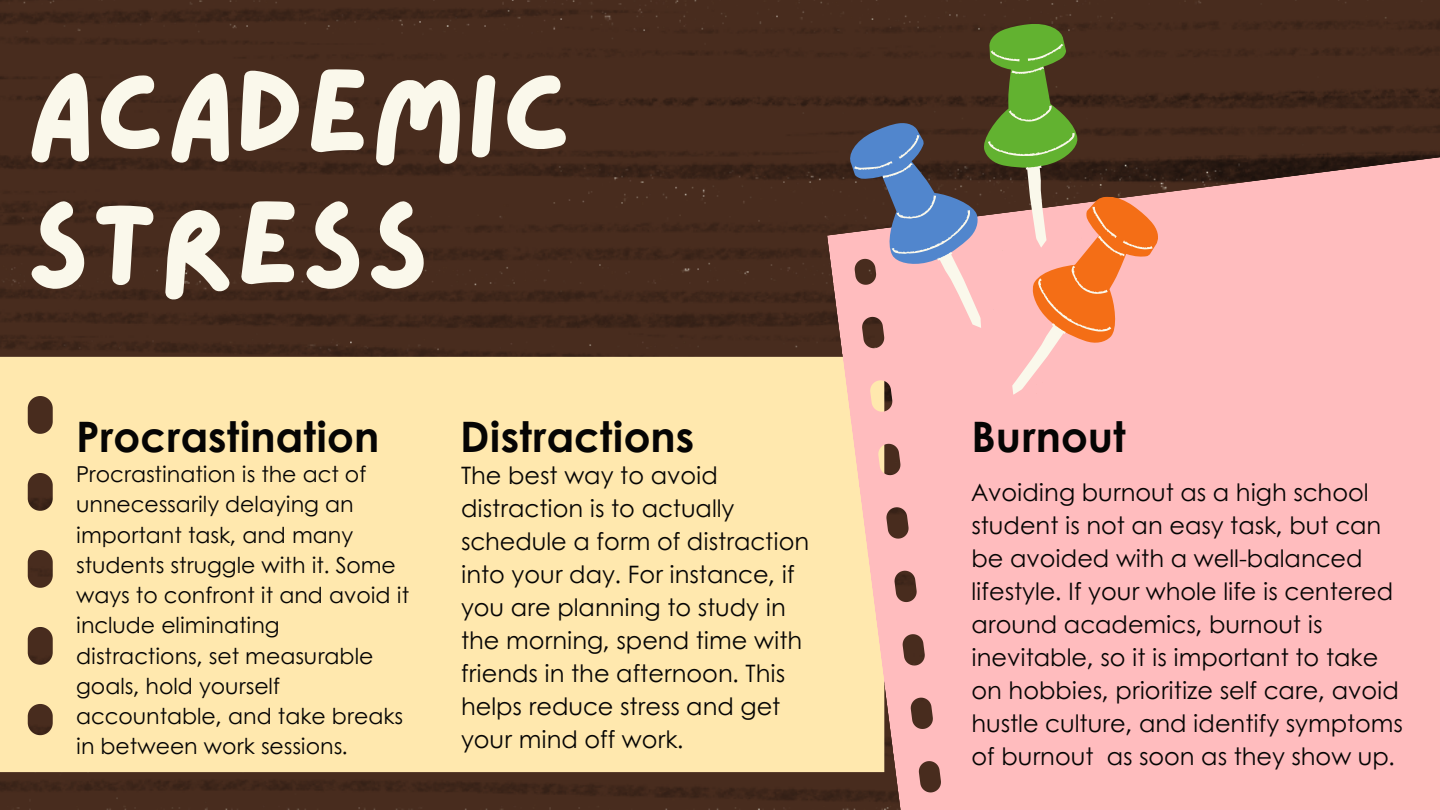
<style>
.page{position:relative;width:1440px;height:810px;background:#fff}
.page>*{position:absolute;margin:0;border:0;box-sizing:border-box;transform-origin:0 0}
.t1{font:120px/132px "Lazydog";color:#faf8eb}
.t2{font:700 42px "Century Gothic";color:#060504}
.t3{font:24px/33px "Century Gothic";color:#060504}
.t4{font:22px/30.3px "Century Gothic";color:#060504}
</style>
<div class="page">
<img style="left:0;top:0;width:1440px;height:810px">
<div style="left:0;top:357px;width:827px;height:415px;background:#ffe8ae"></div>
<div style="left:763px;top:663px;width:64px;height:84px;background:#ffe8ae"></div>
<svg style="left:827px;top:142px;width:613px;height:668px;background:#886758"></svg>
<svg style="left:833px;top:191px;width:607px;height:619px;background:#fabab9"></svg>
<svg style="left:835px;top:17px;width:326px;height:387px;background:#755245"></svg>
<svg style="left:836px;top:26px;width:334px;height:375px;background:#9f7c6d"></svg>
<h2 class="t1" style="left:26px;top:53px;width:548px">ACADEMIC<br>STRESS</h2>
<p class="t2" style="left:76px;top:405px;width:305px">Procrastination</p>
<h1 class="t2" style="left:460px;top:405px;width:235px">Distractions</h1>
<p class="t2" style="left:972px;top:405px;width:156px">Burnout</p>
<h2 class="t4" style="left:76px;top:458px;width:335px">Procrastination is the act of unnecessarily delaying an important task, and many students struggle with it. Some ways to confront it and avoid it include eliminating distractions, set measurable goals, hold yourself accountable, and take breaks in between work sessions.</h2>
<p class="t3" style="left:461px;top:458px;width:350px">The best way to avoid distraction is to actually schedule a form of distraction into your day. For instance, if you are planning to study in the morning, spend time with friends in the afternoon. This helps reduce stress and get your mind off work.</p>
<p class="t3" style="left:972px;top:475px;width:433px">Avoiding burnout as a high school student is not an easy task, but can be avoided with a well-balanced lifestyle. If your whole life is centered around academics, burnout is inevitable, so it is important to take on hobbies, prioritize self care, avoid hustle culture, and identify symptoms of burnout as soon as they show up.</p>
</div>
